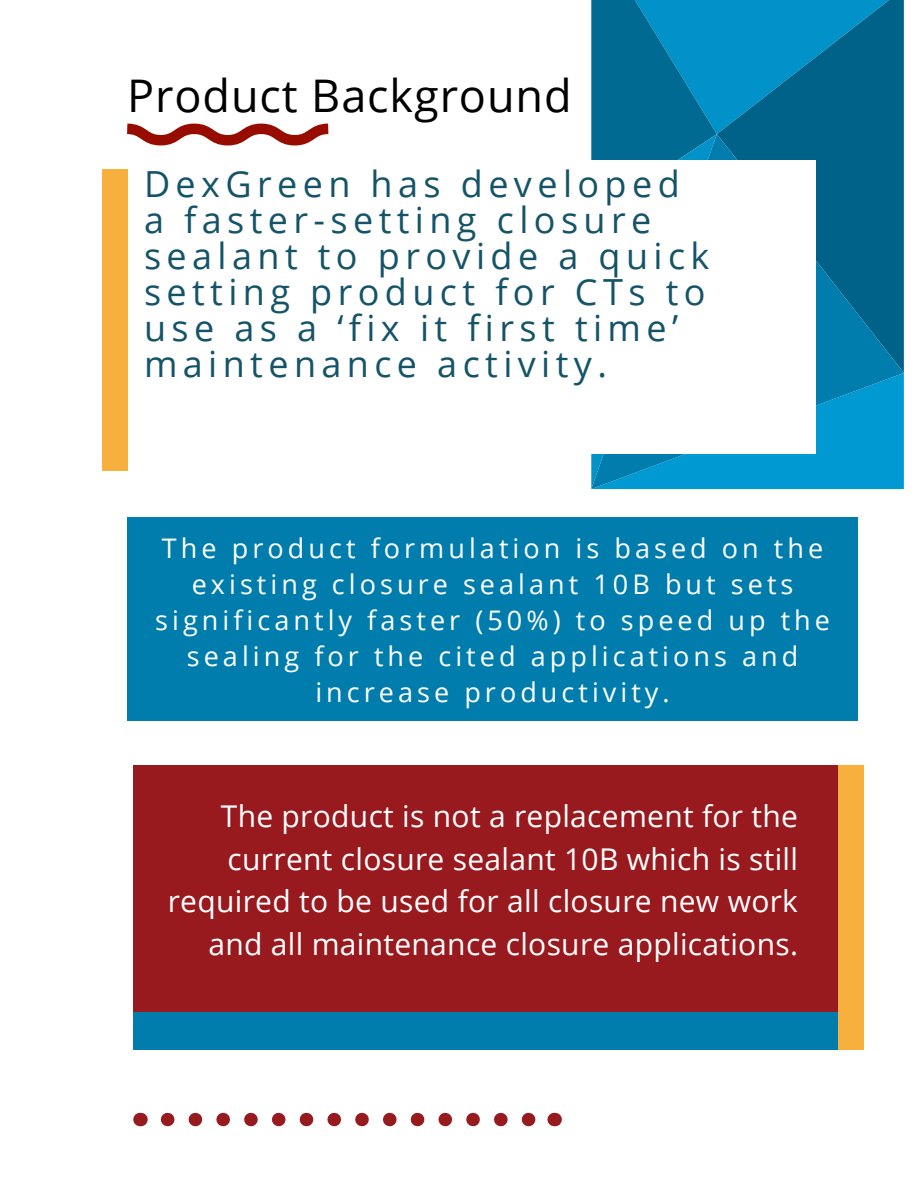
<style>
.page{position:relative;width:918px;height:1188px;background:#fff}
.page>*{position:absolute;margin:0;border:0;box-sizing:border-box;transform-origin:0 0}
.Intestazione_Titolo{font:45px "Open Sans";letter-spacing:.02em;color:#000}
.t1{font:36px/36px "Open Sans";letter-spacing:.15em;color:#155468}
.Body_Text_Defaults{font:30px/42.5px "Open Sans";letter-spacing:.01em;color:#fff;text-align:right}
.t2{font:27px/36px "Open Sans";letter-spacing:.15em;color:#fff;text-align:center}
</style>
<div class="page">
<svg style="left:591px;top:0;width:126px;height:134px;background:#0177a4"></svg>
<svg style="left:717px;top:0;width:187px;height:134px;background:#0078a5"></svg>
<svg style="left:591px;top:134px;width:313px;height:355px;background:#007aa9"></svg>
<div style="left:144px;top:160px;width:672px;height:294px;background:#fff"></div>
<div style="left:102px;top:169px;width:25px;height:302px;background:#f7b03e"></div>
<svg style="left:127px;top:123px;width:202px;height:23px"></svg>
<div style="left:127px;top:517px;width:731px;height:204px;background:#007dad"></div>
<div style="left:133px;top:765px;width:731px;height:247px;background:#981a1e"></div>
<div style="left:133px;top:1012px;width:731px;height:38px;background:#007dad"></div>
<div style="left:839px;top:765px;width:25px;height:285px;background:#f7b03e"></div>
<svg style="left:168px;top:1113px;width:368px;height:13px"></svg>
<svg style="left:140px;top:1113px;width:1px;height:13px"></svg>
<svg style="left:554px;top:1113px;width:1px;height:13px"></svg>
<p class="Intestazione_Titolo" style="left:127px;top:65px;width:446px">Product Background</p>
<p class="t1" style="left:144px;top:165px;width:567px">DexGreen has developed<br>a faster-setting closure sealant to provide a quick setting product for CTs to use as a ‘fix it first time’ maintenance activity.</p>
<p class="t2" style="left:155px;top:530px;width:676px">The product formulation is based on the existing closure sealant 10B but sets significantly faster (50%) to speed up the sealing for the cited applications and increase productivity.</p>
<p class="Body_Text_Defaults" style="left:168px;top:794px;width:632px">The product is not a replacement for the current closure sealant 10B which is still required to be used for all closure new work and all maintenance closure applications.</p>
</div>
